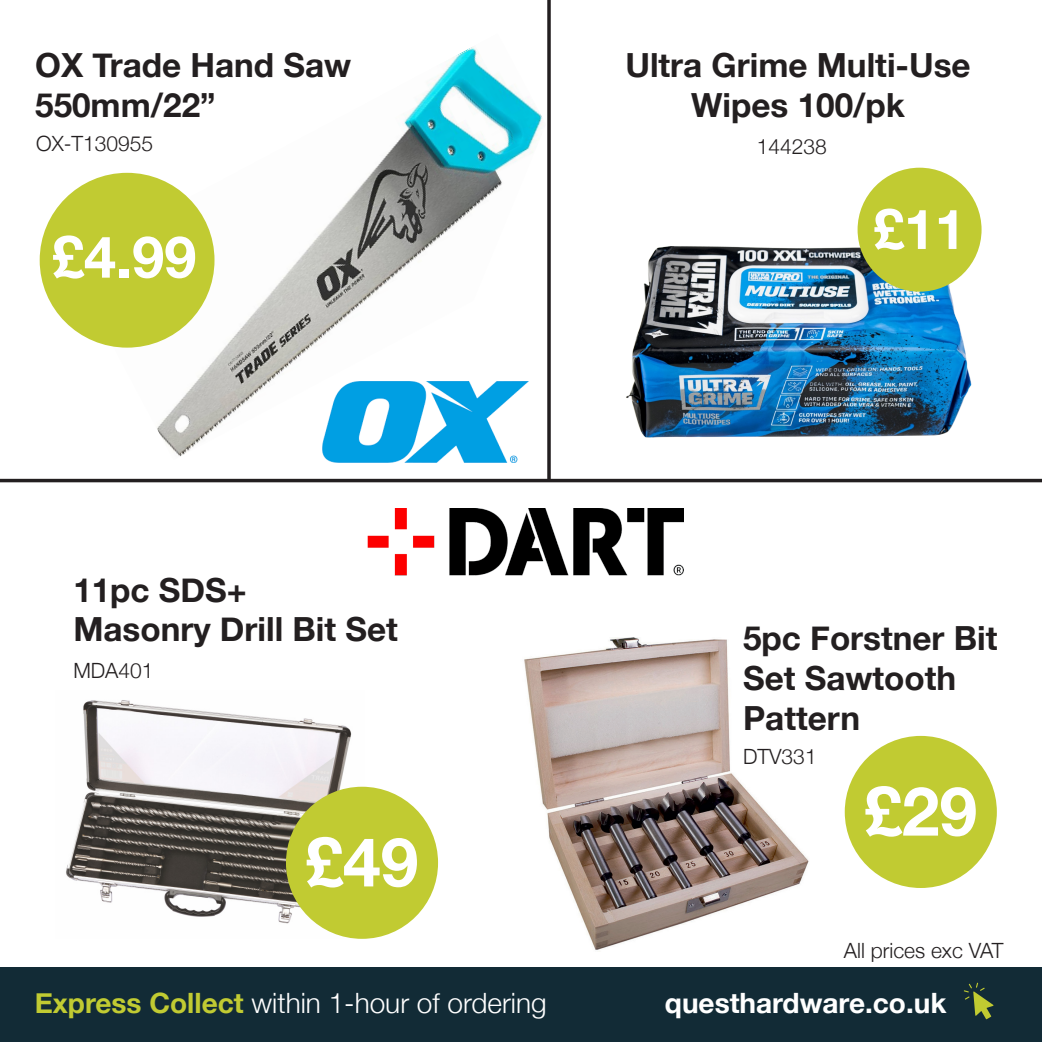
<style>
.page{position:relative;width:1042px;height:1042px;background:#fff}
.page>*{position:absolute;margin:0;border:0;box-sizing:border-box;transform-origin:0 0}
.t1{font:700 67.9px "Helvetica Neue";color:#fff}
.t2{font:700 57.75px "Helvetica Neue";color:#fff}
.t3{font:700 55.3px "Helvetica Neue";color:#fff}
.t4{font:700 33.25px/39.9px "Helvetica Neue";color:#231f20}
.t5{font:300 28px "Helvetica Neue";color:#fff}
.t6{font:700 28px "Helvetica Neue";color:#fff}
.t7{font:300 21px "Helvetica Neue";color:#231f20}
.s1{font-weight:700;color:#c1cb32}
</style>
<div class="page">
<img style="left:68px;top:47px;width:475px;height:410px">
<img style="left:66px;top:700px;width:299px;height:239px">
<img style="left:626px;top:222px;width:356px;height:216px">
<div style="left:40px;top:173px;width:174px;height:175px;background:#c1cb32;border-radius:50%"></div>
<div style="left:857px;top:168px;width:124px;height:124px;background:#c1cb32;border-radius:50%"></div>
<div style="left:845px;top:736px;width:152px;height:152px;background:#c1cb32;border-radius:50%"></div>
<div style="left:286px;top:787px;width:152px;height:152px;background:#c1cb32;border-radius:50%"></div>
<hr style="left:0;top:479px;width:1042px;height:3px;background:#231f20">
<svg style="left:547px;top:0;width:4px;height:479px;background:#3d3a3b"></svg>
<img style="left:323px;top:382px;width:206px;height:80px">
<img style="left:367px;top:509px;width:317px;height:67px">
<img style="left:524px;top:638px;width:285px;height:312px">
<div style="left:0;top:967px;width:1042px;height:75px;background:#122b36"></div>
<svg style="left:964px;top:982px;width:29px;height:37px"></svg>
<p class="t4" style="left:35px;top:44px;width:317px">OX Trade Hand Saw<br>550mm/22”</p>
<p class="t7" style="left:36px;top:131px;width:119px">OX-T130955</p>
<p class="t2" style="left:52px;top:221px;width:146px">£4.99</p>
<p class="t4" style="left:73px;top:569px;width:326px">11pc SDS+<br>Masonry Drill Bit Set</p>
<p class="t7" style="left:73px;top:657px;width:82px">MDA401</p>
<p class="t1" style="left:305px;top:820px;width:115px">£49</p>
<p class="t4" style="left:625px;top:44px;width:347px;text-align:center">Ultra Grime Multi-Use<br>Wipes 100/pk</p>
<p class="t7" style="left:757px;top:133px;width:72px">144238</p>
<p class="t3" style="left:873px;top:195px;width:94px">£11</p>
<p class="t4" style="left:743px;top:618px;width:256px">5pc Forstner Bit<br>Set Sawtooth<br>Pattern</p>
<p class="t7" style="left:743px;top:743px;width:75px">DTV331</p>
<p class="t1" style="left:864px;top:769px;width:115px">£29</p>
<p class="t7" style="left:844px;top:937px;width:161px">All prices exc VAT</p>
<p class="t5" style="left:35px;top:986px;width:513px"><span class="s1">Express Collect</span> within 1-hour of ordering</p>
<p class="t6" style="left:665px;top:985px;width:283px">questhardware.co.uk</p>
</div>
